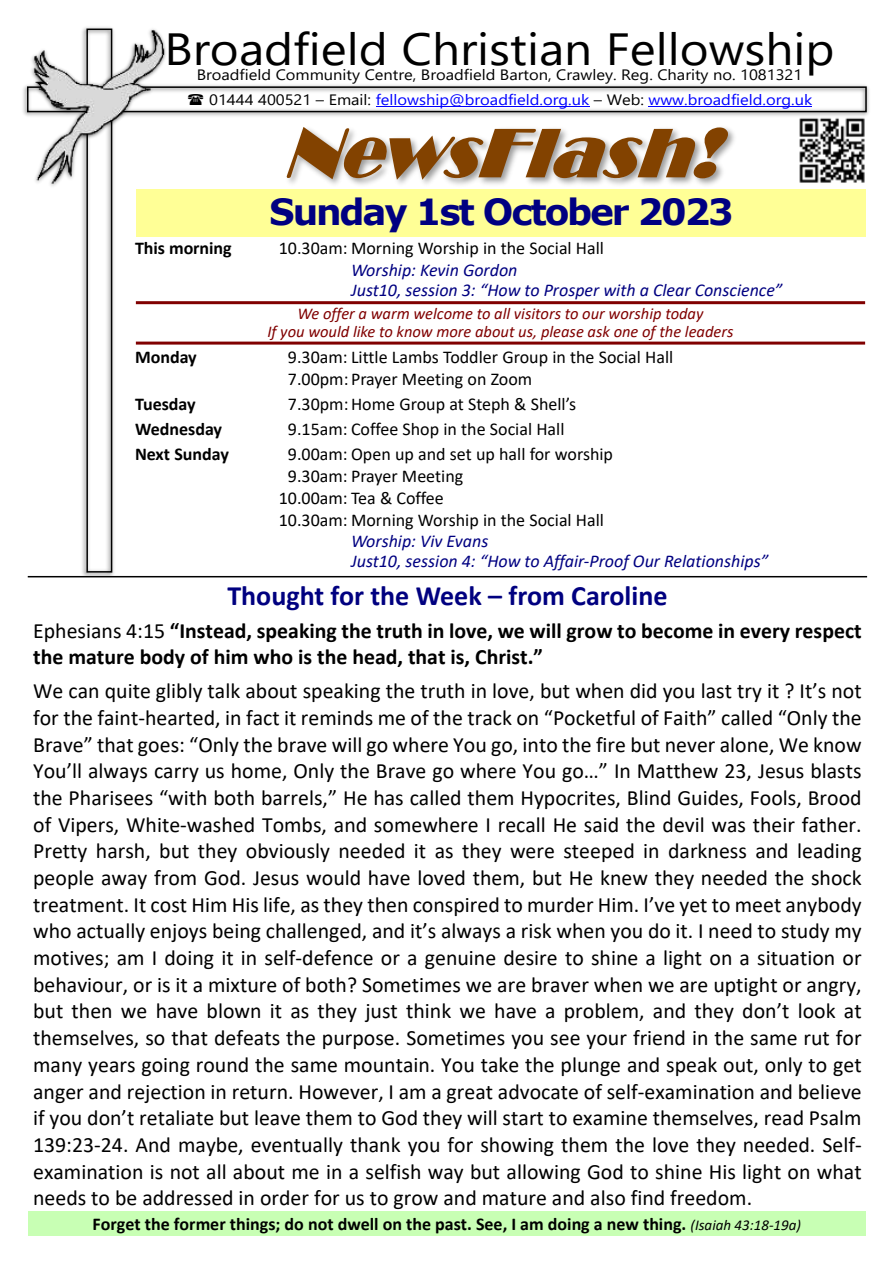
<style>
.page{position:relative;width:893px;height:1263px;background:#fff}
.page>*{position:absolute;margin:0;border:0;box-sizing:border-box;transform-origin:0 0}
.t1{font:45px "Segoe UI";color:#000;scale:1.1 1}
.t2{font:700 36px "Verdana";letter-spacing:-.06em;color:#000081}
.t3{font:700 28.05px "Calibri";color:#000080}
.t4{font:21.75px/26.7px "Calibri";color:#000;text-align:justify}
.t5{font:700 21.75px/26.7px "Calibri";color:#000}
.t6{font:18px/22px "Calibri";color:#000}
.t7{font:italic 18px/19.8px "Calibri";color:#000081}
.t8{font:700 18px "Calibri";color:#000}
.t9{font:italic 16.5px/18.1px "Calibri";color:#800000;text-align:center}
.t10{font:15px/25.2px "Segoe UI";color:#000;scale:1.1 1}
.s1{color:#00f}
.s2{font-weight:400}
.s3{font-weight:400;font-style:italic;font-size:15px}
</style>
<div class="page">
<img style="left:288px;top:128px;width:578px;height:76px">
<svg style="left:286px;top:127px;width:442px;height:53px"></svg>
<img style="left:782px;top:119px;width:84px;height:83px">
<img style="left:176px;top:85px;width:693px;height:34px">
<div style="left:27px;top:86px;width:840px;height:26px;border:2px solid #000"></div>
<img style="left:80px;top:194px;width:37px;height:382px">
<div style="left:86px;top:29px;width:26px;height:544px;border:2px solid #000"></div>
<hr style="left:376px;top:106px;width:213px;height:1px;background:#00f">
<hr style="left:648px;top:106px;width:164px;height:1px;background:#00f">
<img style="left:82px;top:85px;width:94px;height:109px">
<img style="left:23px;top:27px;width:149px;height:160px">
<div style="left:136px;top:189px;width:729px;height:47px;background:#ffff96"></div>
<hr style="left:136px;top:301px;width:729px;height:3px;background:#800000">
<hr style="left:136px;top:342px;width:729px;height:3px;background:#800000">
<div style="left:28px;top:1212px;width:838px;height:24px;background:#c8ffb4"></div>
<hr style="left:28px;top:576px;width:839px;height:1px;background:#000">
<svg style="left:188px;top:94px;width:15px;height:11px"></svg>
<h1 class="t1" style="left:164px;top:33px;width:611px">Broadfield Christian Fellowship</h1>
<p class="t10" style="left:209px;top:64px;width:550px;text-indent:-12px">Broadfield Community Centre, Broadfield Barton, Crawley. Reg. Charity no. 1081321<br>01444 400521 – Email: <span class="s1">fellowship@broadfield.org.uk</span> – Web: <span class="s1">www.broadfield.org.uk</span></p>
<h2 class="t2" style="left:269px;top:198px;width:466px">Sunday 1st October 2023</h2>
<p class="t8" style="left:135px;top:241px;width:98px">This morning</p>
<p class="t6" style="left:279px;top:239px;width:327px">10.30am: Morning Worship in the Social Hall</p>
<p class="t7" style="left:351px;top:262px;width:433px">Worship: Kevin Gordon<br>Just10, session 3: “How to Prosper with a Clear Conscience”</p>
<p class="t9" style="left:267px;top:306px;width:468px">We offer a warm welcome to all visitors to our worship today<br>If you would like to know more about us, please ask one of the leaders</p>
<p class="t8" style="left:135px;top:349px;width:63px">Monday</p>
<p class="t6" style="left:288px;top:347px;width:387px">9.30am: Little Lambs Toddler Group in the Social Hall<br>7.00pm: Prayer Meeting on Zoom</p>
<p class="t8" style="left:135px;top:396px;width:62px">Tuesday</p>
<p class="t6" style="left:288px;top:394px;width:290px">7.30pm: Home Group at Steph &amp; Shell’s</p>
<p class="t8" style="left:135px;top:421px;width:89px">Wednesday</p>
<p class="t6" style="left:288px;top:419px;width:278px">9.15am: Coffee Shop in the Social Hall</p>
<p class="t8" style="left:135px;top:446px;width:95px">Next Sunday</p>
<p class="t6" style="left:288px;top:444px;width:327px">9.00am: Open up and set up hall for worship</p>
<p class="t6" style="left:288px;top:466px;width:177px">9.30am: Prayer Meeting</p>
<p class="t6" style="left:279px;top:488px;width:167px">10.00am: Tea &amp; Coffee</p>
<p class="t6" style="left:279px;top:510px;width:327px">10.30am: Morning Worship in the Social Hall</p>
<p class="t7" style="left:351px;top:533px;width:419px">Worship: Viv Evans<br>Just10, session 4: “How to Affair-Proof Our Relationships”</p>
<p class="t3" style="left:227px;top:584px;width:442px">Thought for the Week – from Caroline</p>
<p class="t5" style="left:33px;top:619px;width:830px"><span class="s2">Ephesians 4:15</span> “Instead, speaking the truth in love, we will grow to become in every respect the mature body of him who is the head, that is, Christ.”</p>
<p class="t4" style="left:33px;top:680px;width:830px">We can quite glibly talk about speaking the truth in love, but when did you last try it ? It’s not for the faint-hearted, in fact it reminds me of the track on “Pocketful of Faith” called “Only the Brave” that goes: “Only the brave will go where You go, into the fire but never alone, We know You’ll always carry us home, Only the Brave go where You go…” In Matthew 23, Jesus blasts the Pharisees “with both barrels,” He has called them Hypocrites, Blind Guides, Fools, Brood of Vipers, White-washed Tombs, and somewhere I recall He said the devil was their father.<br>Pretty harsh, but they obviously needed it as they were steeped in darkness and leading people away from God. Jesus would have loved them, but He knew they needed the shock treatment. It cost Him His life, as they then conspired to murder Him. I’ve yet to meet anybody who actually enjoys being challenged, and it’s always a risk when you do it. I need to study my motives; am I doing it in self-defence or a genuine desire to shine a light on a situation or behaviour, or is it a mixture of both? Sometimes we are braver when we are uptight or angry, but then we have blown it as they just think we have a problem, and they don’t look at themselves, so that defeats the purpose. Sometimes you see your friend in the same rut for many years going round the same mountain. You take the plunge and speak out, only to get anger and rejection in return. However, I am a great advocate of self-examination and believe if you don’t retaliate but leave them to God they will start to examine themselves, read Psalm 139:23-24. And maybe, eventually thank you for showing them the love they needed. Self&shy;examination is not all about me in a selfish way but allowing God to shine His light on what needs to be addressed in order for us to grow and mature and also find freedom.</p>
<p class="t8" style="left:93px;top:1216px;width:710px">Forget the former things; do not dwell on the past. See, I am doing a new thing. <span class="s3">(Isaiah 43:18-19a)</span></p>
</div>
